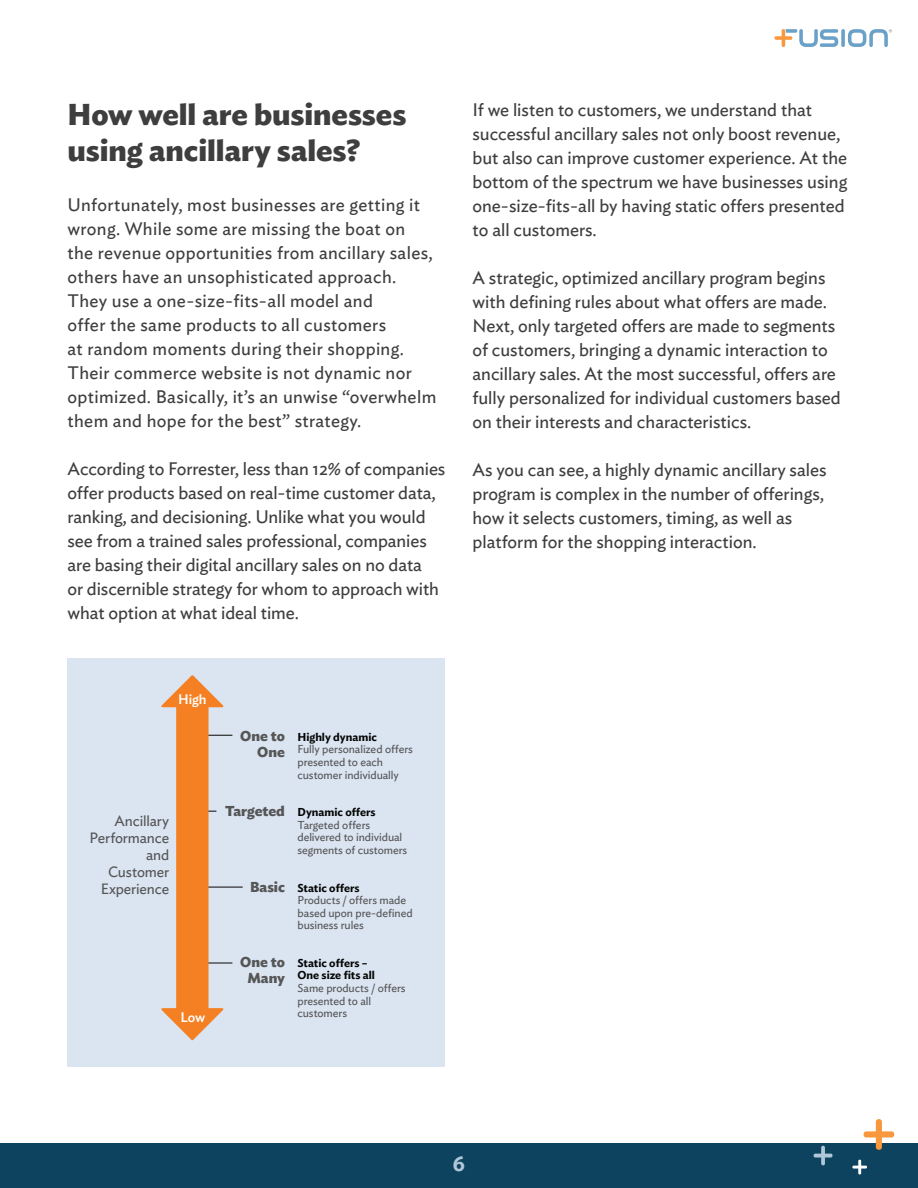
<style>
.page{position:relative;width:918px;height:1188px;background:#fff}
.page>*{position:absolute;margin:0;border:0;box-sizing:border-box;transform-origin:0 0}
.t1{font:700 30px/36px "Ideal Sans";color:#3e3e3f}
.t2{font:600 21px "Ideal Sans";color:#b0c7d9}
.t3{font:18px/24px "Ideal Sans";color:#3e3e3f}
.t4{font:18px/24px "Ideal Sans";letter-spacing:.02em;color:#3e3e3f}
.t5{font:14.85px/17.1px "Ideal Sans";letter-spacing:-.01em;color:#565656;text-align:right}
.t6{font:700 14.25px/16px "Ideal Sans";letter-spacing:-.005em;color:#565656;text-align:right}
.t7{font:500 13.65px "Ideal Sans";letter-spacing:-.01em;color:#fff}
.t8{font:11.4px/12.6px "Ideal Sans";letter-spacing:-.005em;color:#565656}
.t9{font:600 11.4px/12.6px "Ideal Sans";letter-spacing:-.005em;color:#040503}
</style>
<div class="page">
<svg style="left:841px;top:29px;width:4px;height:18px"></svg>
<svg style="left:775px;top:29px;width:63px;height:18px"></svg>
<svg style="left:848px;top:29px;width:44px;height:18px"></svg>
<div style="left:0;top:1143px;width:918px;height:45px;background:#0d435e"></div>
<svg style="left:852px;top:1160px;width:15px;height:14px"></svg>
<svg style="left:814px;top:1146px;width:19px;height:19px"></svg>
<svg style="left:864px;top:1119px;width:30px;height:31px"></svg>
<div style="left:68px;top:658px;width:378px;height:408px;background:#dbe5f2"></div>
<hr style="left:205px;top:887px;width:38px;height:1px;background:#040503">
<svg style="left:161px;top:675px;width:71px;height:366px"></svg>
<h1 class="t1" style="left:68px;top:94px;width:340px">How well are businesses using ancillary sales?</h1>
<p class="t4" style="left:68px;top:191px;width:370px">Unfortunately, most businesses are getting it wrong. While some are missing the boat on<br>the revenue opportunities from ancillary sales, others have an unsophisticated approach.<br>They use a one-size-fits-all model and<br>offer the same products to all customers<br>at random moments during their shopping.<br>Their commerce website is not dynamic nor optimized. Basically, it’s an unwise “overwhelm them and hope for the best” strategy.</p>
<p class="t3" style="left:68px;top:455px;width:379px">According to Forrester, less than 12% of companies offer products based on real-time customer data, ranking, and decisioning. Unlike what you would see from a trained sales professional, companies are basing their digital ancillary sales on no data<br>or discernible strategy for whom to approach with what option at what ideal time.</p>
<p class="t3" style="left:472px;top:96px;width:376px">If we listen to customers, we understand that successful ancillary sales not only boost revenue, but also can improve customer experience. At the bottom of the spectrum we have businesses using one-size-fits-all by having static offers presented to all customers.</p>
<p class="t3" style="left:472px;top:264px;width:370px">A strategic, optimized ancillary program begins with defining rules about what offers are made.<br>Next, only targeted offers are made to segments of customers, bringing a dynamic interaction to ancillary sales. At the most successful, offers are fully personalized for individual customers based on their interests and characteristics.</p>
<p class="t3" style="left:472px;top:456px;width:356px">As you can see, a highly dynamic ancillary sales program is complex in the number of offerings, how it selects customers, timing, as well as platform for the shopping interaction.</p>
<p class="t7" style="left:178px;top:689px;width:30px">High</p>
<p class="t5" style="left:90px;top:811px;width:81px">Ancillary<br>Performance and<br>Customer<br>Experience</p>
<p class="t7" style="left:181px;top:1007px;width:26px">Low</p>
<p class="t6" style="left:240px;top:727px;width:46px">One to<br>One</p>
<p class="t6" style="left:225px;top:802px;width:61px">Targeted</p>
<p class="t6" style="left:250px;top:877px;width:36px">Basic</p>
<p class="t6" style="left:240px;top:953px;width:46px;text-align:center">One to<br>Many</p>
<p class="t9" style="left:298px;top:730px;width:81px">Highly dynamic</p>
<p class="t8" style="left:298px;top:742px;width:117px">Fully personalized offers presented to each customer individually</p>
<p class="t9" style="left:298px;top:805px;width:80px">Dynamic offers</p>
<p class="t8" style="left:298px;top:818px;width:111px">Targeted offers delivered to individual segments of customers</p>
<p class="t9" style="left:298px;top:880px;width:64px">Static offers</p>
<p class="t8" style="left:298px;top:893px;width:117px">Products / offers made based upon pre-defined business rules</p>
<p class="t9" style="left:298px;top:956px;width:79px">Static offers –<br>One size fits all</p>
<p class="t8" style="left:298px;top:981px;width:110px">Same products / offers presented to all customers</p>
<p class="t2" style="left:453px;top:1148px;width:14px">6</p>
</div>
